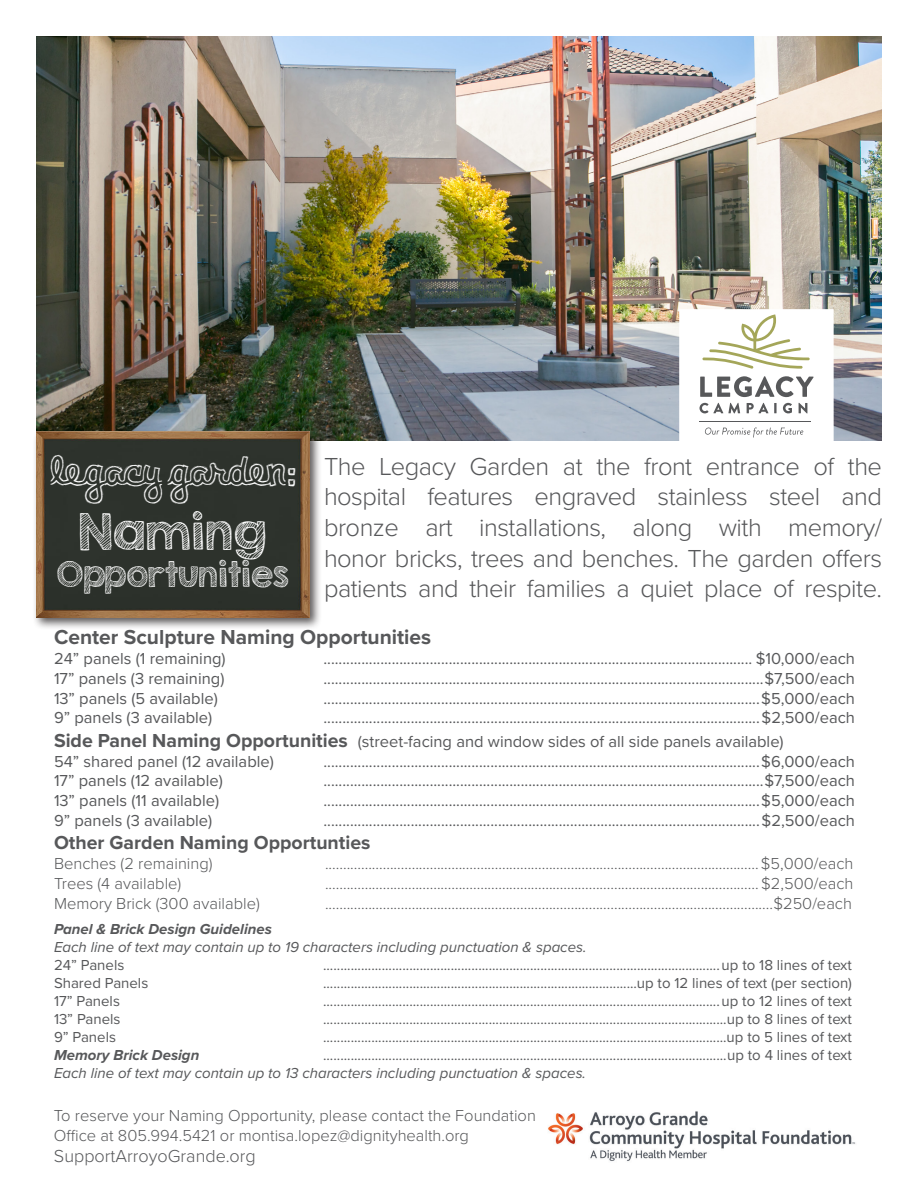
<style>
.page{position:relative;width:918px;height:1188px;background:#fff}
.page>*{position:absolute;margin:0;border:0;box-sizing:border-box;transform-origin:0 0}
.t1{font:45px "KG Second Chances Sketch";color:#fff}
.t2{font:31.5px "KG Second Chances Sketch";color:#fff}
.t3{font:300 25.5px/30.6px "Proxima Nova";letter-spacing:-.02em;color:#57585a;text-align:justify}
.t4{font:22.5px "clementinesketch";color:#fff}
.t5{font:700 21px "Proxima Nova";color:#57585a}
.t6{font:700 19.5px "Proxima Nova";color:#57585a}
.t7{font:300 18px "Proxima Nova";color:#57585a}
.t8{font:16.5px "Proxima Nova";color:#57585a}
.t9{font:300 16.5px/19.8px "Proxima Nova";color:#57585a}
.t10{font:15px "Proxima Nova";color:#57585a}
.t11{font:italic 15px "Proxima Nova";color:#57585a}
.t12{font:italic 700 15px "Proxima Nova";color:#57585a}
.s1{font-weight:700;font-size:19.5px}
</style>
<div class="page">
<img style="left:548px;top:1111px;width:308px;height:50px">
<img style="left:36px;top:36px;width:846px;height:405px">
<div style="left:33px;top:428px;width:289px;height:202px;background:#231f20;opacity:.75"></div>
<img style="left:36px;top:432px;width:273px;height:185px">
<svg style="left:679px;top:309px;width:155px;height:132px"></svg>
<hr style="left:699px;top:421px;width:111px;height:1px;background:#57585a">
<p class="t4" style="left:51px;top:465px;width:246px">legacy garden:</p>
<p class="t1" style="left:79px;top:503px;width:189px">Naming</p>
<p class="t2" style="left:57px;top:554px;width:234px">Opportunities</p>
<p class="t3" style="left:324px;top:451px;width:560px">The Legacy Garden at the front entrance of the hospital features engraved stainless steel and bronze art installations, along with memory/</p>
<p class="t3" style="left:324px;top:543px;width:560px">honor bricks, trees and benches. The garden offers</p>
<p class="t3" style="left:324px;top:574px;width:560px">patients and their families a quiet place of respite.</p>
<p class="t5" style="left:54px;top:625px;width:379px">Center Sculpture Naming Opportunities</p>
<p class="t8" style="left:54px;top:649px;width:173px">24” panels (1 remaining)</p>
<p class="t8" style="left:323px;top:649px;width:533px">................................................................................................................. $10,000/each</p>
<p class="t8" style="left:54px;top:668px;width:172px">17” panels (3 remaining)</p>
<p class="t8" style="left:323px;top:668px;width:533px">....................................................................................................................$7,500/each</p>
<p class="t8" style="left:54px;top:688px;width:165px">13” panels (5 available)</p>
<p class="t8" style="left:323px;top:688px;width:533px">...................................................................................................................$5,000/each</p>
<p class="t8" style="left:54px;top:708px;width:160px">9” panels (3 available)</p>
<p class="t8" style="left:323px;top:708px;width:533px">...................................................................................................................$2,500/each</p>
<p class="t8" style="left:54px;top:731px;width:731px"><span class="s1">Side Panel Naming Opportunities</span> (street-facing and window sides of all side panels available)</p>
<p class="t8" style="left:54px;top:751px;width:221px">54” shared panel (12 available)</p>
<p class="t8" style="left:323px;top:751px;width:533px">...................................................................................................................$6,000/each</p>
<p class="t8" style="left:54px;top:771px;width:170px">17” panels (12 available)</p>
<p class="t8" style="left:323px;top:771px;width:533px">....................................................................................................................$7,500/each</p>
<p class="t8" style="left:54px;top:791px;width:167px">13” panels (11 available)</p>
<p class="t8" style="left:323px;top:791px;width:533px">...................................................................................................................$5,000/each</p>
<p class="t8" style="left:54px;top:811px;width:160px">9” panels (3 available)</p>
<p class="t8" style="left:323px;top:811px;width:533px">...................................................................................................................$2,500/each</p>
<p class="t6" style="left:54px;top:831px;width:318px">Other Garden Naming Opportunties</p>
<p class="t9" style="left:54px;top:854px;width:160px">Benches (2 remaining)</p>
<p class="t9" style="left:325px;top:854px;width:530px">........................................................................................................................$5,000/each</p>
<p class="t9" style="left:54px;top:874px;width:129px">Trees (4 available)</p>
<p class="t9" style="left:325px;top:874px;width:530px">........................................................................................................................ $2,500/each</p>
<p class="t9" style="left:54px;top:894px;width:207px">Memory Brick (300 available)</p>
<p class="t9" style="left:325px;top:894px;width:528px">............................................................................................................................$250/each</p>
<p class="t12" style="left:54px;top:920px;width:219px">Panel &amp; Brick Design Guidelines</p>
<p class="t11" style="left:54px;top:938px;width:534px">Each line of text may contain up to 19 characters including punctuation &amp; spaces.</p>
<p class="t10" style="left:54px;top:956px;width:72px">24” Panels</p>
<p class="t10" style="left:323px;top:956px;width:530px">...................................................................................................................up to 18 lines of text</p>
<p class="t10" style="left:54px;top:974px;width:96px">Shared Panels</p>
<p class="t10" style="left:323px;top:974px;width:530px">...........................................................................................up to 12 lines of text (per section)</p>
<p class="t10" style="left:54px;top:992px;width:67px">17” Panels</p>
<p class="t10" style="left:323px;top:992px;width:530px">...................................................................................................................up to 12 lines of text</p>
<p class="t10" style="left:54px;top:1010px;width:68px">13” Panels</p>
<p class="t10" style="left:323px;top:1010px;width:530px">.....................................................................................................................up to 8 lines of text</p>
<p class="t10" style="left:54px;top:1028px;width:64px">9” Panels</p>
<p class="t10" style="left:323px;top:1028px;width:530px">.....................................................................................................................up to 5 lines of text</p>
<p class="t12" style="left:54px;top:1046px;width:147px">Memory Brick Design</p>
<p class="t10" style="left:323px;top:1046px;width:530px">.....................................................................................................................up to 4 lines of text</p>
<p class="t11" style="left:54px;top:1064px;width:534px">Each line of text may contain up to 13 characters including punctuation &amp; spaces.</p>
<p class="t9" style="left:54px;top:1106px;width:484px">To reserve your Naming Opportunity, please contact the Foundation<br>Office at 805.994.5421 or montisa.lopez@dignityhealth.org</p>
<p class="t7" style="left:54px;top:1146px;width:203px">SupportArroyoGrande.org</p>
</div>
